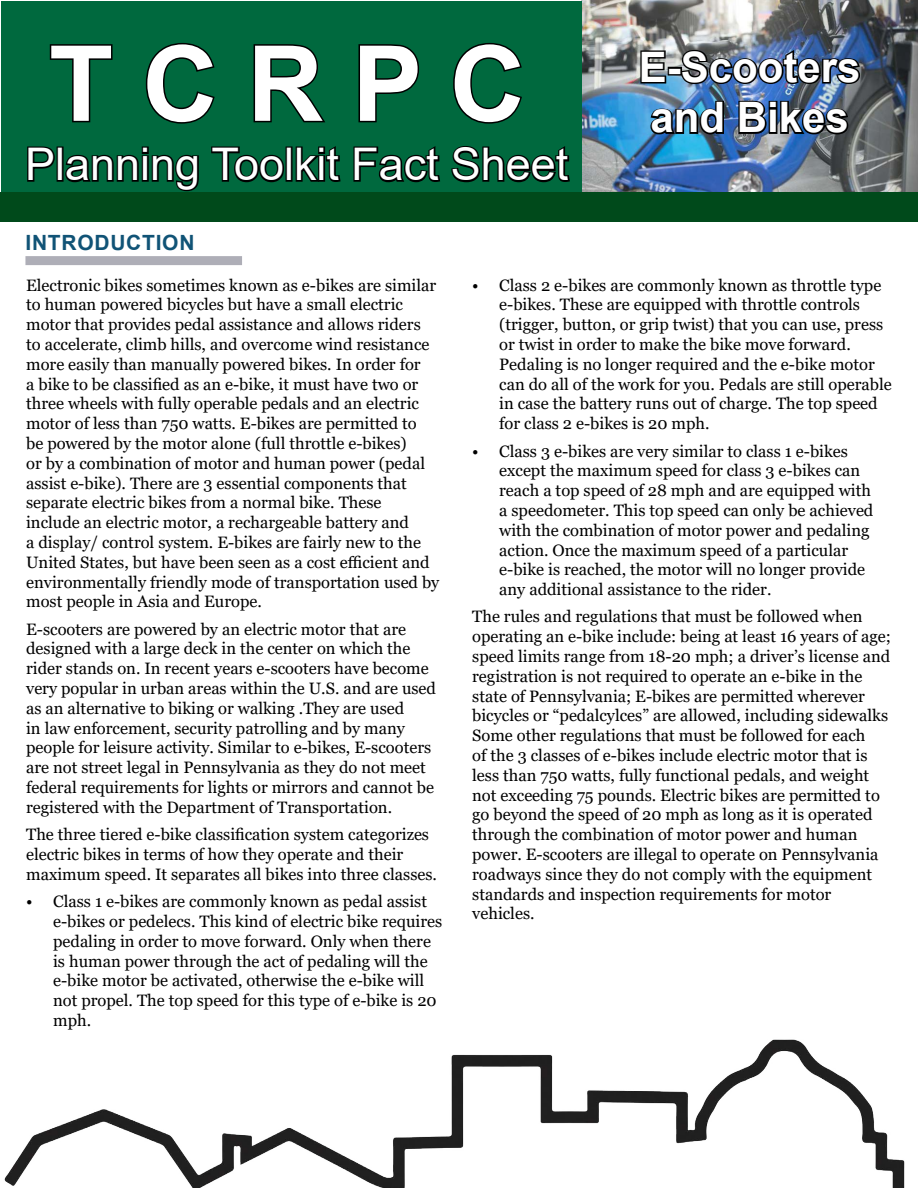
<style>
.page{position:relative;width:918px;height:1188px;background:#fff}
.page>*{position:absolute;margin:0;border:0;box-sizing:border-box;transform-origin:0 0}
.t1{font:700 105px "Arial";color:#fff}
.t2{font:45px "Arial";color:#fff}
.t3{font:700 42px "Arial";color:#fff}
.t4{font:700 21px "Arial";letter-spacing:.035em;color:#105376}
.t5{font:16.5px/19.8px "Georgia";color:#000}
</style>
<div class="page">
<img style="left:581px;top:0;width:337px;height:192px">
<div style="left:1px;top:1px;width:580px;height:193px;background:#00693e"></div>
<img style="left:4px;top:1039px;width:901px;height:149px">
<img style="left:639px;top:47px;width:223px;height:90px">
<div style="left:1px;top:192px;width:917px;height:30px;background:#004a1b"></div>
<svg style="left:49px;top:44px;width:64px;height:79px"></svg>
<svg style="left:145px;top:43px;width:70px;height:81px"></svg>
<svg style="left:253px;top:44px;width:72px;height:79px"></svg>
<svg style="left:358px;top:44px;width:61px;height:79px"></svg>
<svg style="left:453px;top:43px;width:69px;height:81px"></svg>
<svg style="left:27px;top:146px;width:30px;height:36px"></svg>
<div style="left:57px;top:146px;width:7px;height:36px;border:3px solid #000"></div>
<svg style="left:63px;top:153px;width:76px;height:30px"></svg>
<div style="left:142px;top:146px;width:7px;height:8px;border:3px solid #000"></div>
<div style="left:142px;top:155px;width:7px;height:27px;border:3px solid #000"></div>
<svg style="left:151px;top:154px;width:48px;height:38px"></svg>
<svg style="left:211px;top:146px;width:75px;height:37px"></svg>
<div style="left:286px;top:146px;width:7px;height:36px;border:3px solid #000"></div>
<svg style="left:295px;top:146px;width:46px;height:36px"></svg>
<svg style="left:353px;top:146px;width:87px;height:37px"></svg>
<svg style="left:451px;top:146px;width:119px;height:37px"></svg>
<div style="left:25px;top:256px;width:217px;height:9px;background:#aeaeb7"></div>
<h1 class="t1" style="left:49px;top:10px;width:478px">T C R P C</h1>
<h2 class="t2" style="left:25px;top:133px;width:545px">Planning Toolkit Fact Sheet</h2>
<p class="t4" style="left:25px;top:228px;width:171px">INTRODUCTION</p>
<h3 class="t3" style="left:639px;top:38px;width:223px">E-Scooters</h3>
<h3 class="t3" style="left:650px;top:88px;width:200px">and Bikes</h3>
<p class="t5" style="left:26px;top:275px;width:415px">Electronic bikes sometimes known as e-bikes are similar to human powered bicycles but have a small electric motor that provides pedal assistance and allows riders to accelerate, climb hills, and overcome wind resistance more easily than manually powered bikes. In order for<br>a bike to be classified as an e-bike, it must have two or three wheels with fully operable pedals and an electric motor of less than 750 watts. E-bikes are permitted to<br>be powered by the motor alone (full throttle e-bikes)<br>or by a combination of motor and human power (pedal assist e-bike). There are 3 essential components that separate electric bikes from a normal bike. These include an electric motor, a rechargeable battery and<br>a display/ control system. E-bikes are fairly new to the United States, but have been seen as a cost efficient and environmentally friendly mode of transportation used by most people in Asia and Europe.</p>
<p class="t5" style="left:26px;top:619px;width:411px">E-scooters are powered by an electric motor that are designed with a large deck in the center on which the rider stands on. In recent years e-scooters have become very popular in urban areas within the U.S. and are used as an alternative to biking or walking .They are used<br>in law enforcement, security patrolling and by many people for leisure activity. Similar to e-bikes, E-scooters are not street legal in Pennsylvania as they do not meet federal requirements for lights or mirrors and cannot be registered with the Department of Transportation.</p>
<p class="t5" style="left:26px;top:825px;width:412px">The three tiered e-bike classification system categorizes electric bikes in terms of how they operate and their maximum speed. It separates all bikes into three classes.</p>
<p class="t5" style="left:53px;top:892px;width:391px;text-indent:-27px">• Class 1 e-bikes are commonly known as pedal assist e-bikes or pedelecs. This kind of electric bike requires pedaling in order to move forward. Only when there is human power through the act of pedaling will the e-bike motor be activated, otherwise the e-bike will not propel. The top speed for this type of e-bike is 20 mph.</p>
<p class="t5" style="left:499px;top:275px;width:394px;text-indent:-27px">• Class 2 e-bikes are commonly known as throttle type e-bikes. These are equipped with throttle controls (trigger, button, or grip twist) that you can use, press or twist in order to make the bike move forward.<br>Pedaling is no longer required and the e-bike motor can do all of the work for you. Pedals are still operable in case the battery runs out of charge. The top speed for class 2 e-bikes is 20 mph.</p>
<p class="t5" style="left:499px;top:441px;width:376px;text-indent:-27px">• Class 3 e-bikes are very similar to class 1 e-bikes except the maximum speed for class 3 e-bikes can reach a top speed of 28 mph and are equipped with a speedometer. This top speed can only be achieved with the combination of motor power and pedaling action. Once the maximum speed of a particular e-bike is reached, the motor will no longer provide any additional assistance to the rider.</p>
<p class="t5" style="left:472px;top:607px;width:420px">The rules and regulations that must be followed when operating an e-bike include: being at least 16 years of age; speed limits range from 18-20 mph; a driver’s license and registration is not required to operate an e-bike in the state of Pennsylvania; E-bikes are permitted wherever bicycles or “pedalcylces” are allowed, including sidewalks Some other regulations that must be followed for each<br>of the 3 classes of e-bikes include electric motor that is less than 750 watts, fully functional pedals, and weight not exceeding 75 pounds. Electric bikes are permitted to go beyond the speed of 20 mph as long as it is operated through the combination of motor power and human power. E-scooters are illegal to operate on Pennsylvania roadways since they do not comply with the equipment standards and inspection requirements for motor vehicles.</p>
</div>
